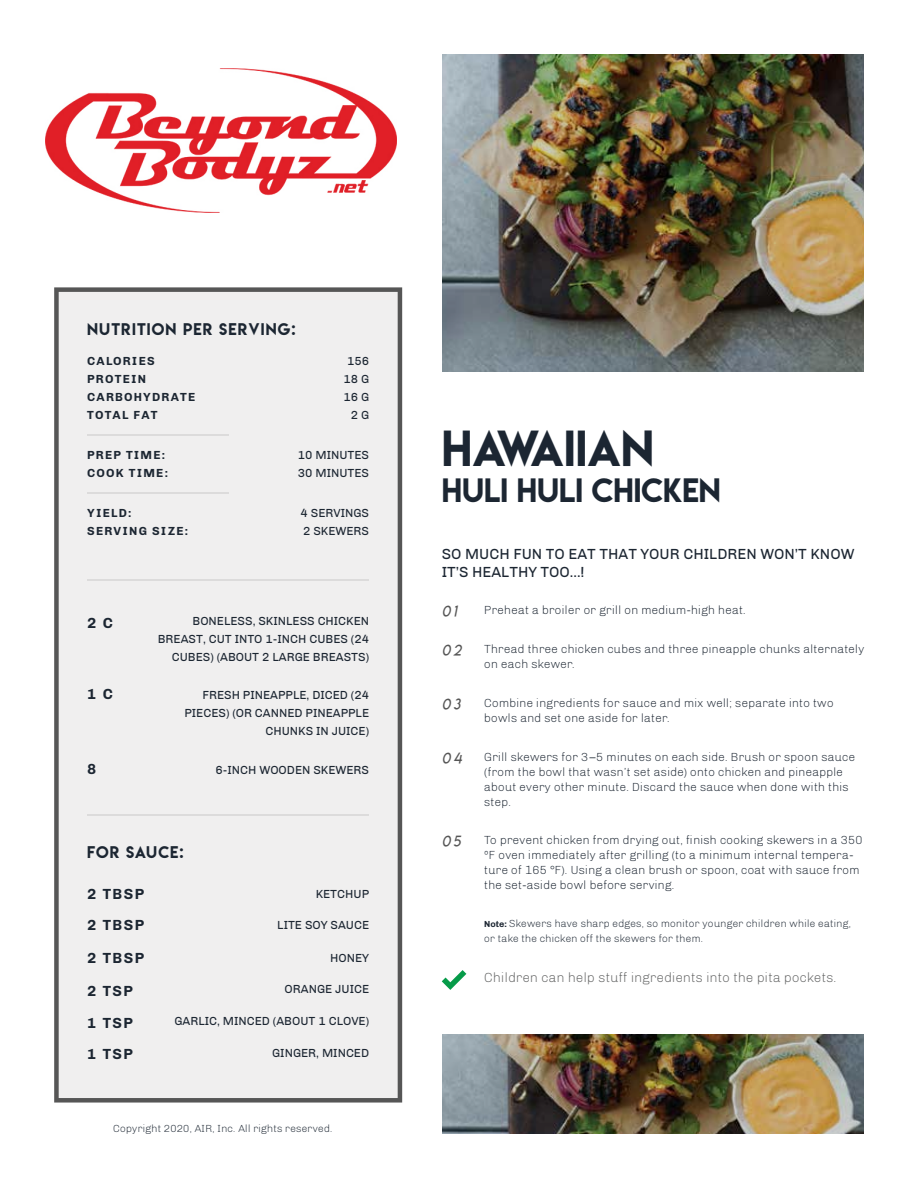
<style>
.page{position:relative;width:918px;height:1188px;background:#fff}
.page>*{position:absolute;margin:0;border:0;box-sizing:border-box;transform-origin:0 0}
.t1{font:45px "Lemon Milk";color:#1c2632}
.t2{font:30px "Lemon Milk";color:#1c2632}
.t3{font:15px/18px "Chivo";color:#1c2632}
.t4{font:700 15px "Chivo";letter-spacing:.1em;color:#1c2632}
.t5{font:15px "Lemon Milk";letter-spacing:.075em;color:#1c2632}
.t6{font:15px "Lemon Milklightitalic";letter-spacing:.2em;color:#565656}
.t7{font:300 13.5px "Chivo";color:#606161}
.t8{font:300 12px/15px "Chivo";color:#1c2632}
.t9{font:12px/18px "Chivo";color:#1c2632;text-align:right}
.t10{font:700 12px/18px "Chivo";letter-spacing:.1em;color:#1c2632}
.t11{font:300 10.5px/15px "Chivo";color:#1c2632}
.s1{font-weight:700;font-size:9px}
</style>
<div class="page">
<img style="left:443px;top:1035px;width:421px;height:99px">
<img style="left:443px;top:54px;width:421px;height:317px">
<div style="left:54px;top:287px;width:348px;height:816px;background:#f0efef"></div>
<hr style="left:87px;top:434px;width:141px;height:2px;background:#dcdbdb">
<hr style="left:87px;top:580px;width:282px;height:1px;background:#dcdbdb">
<hr style="left:87px;top:492px;width:141px;height:2px;background:#dcdbdb">
<hr style="left:87px;top:814px;width:282px;height:1px;background:#dcdbdb">
<svg style="left:442px;top:970px;width:24px;height:20px"></svg>
<img style="left:46px;top:68px;width:351px;height:144px">
<p class="t5" style="left:87px;top:318px;width:210px">NUTRITION PER SERVING:</p>
<p class="t10" style="left:87px;top:351px;width:110px">CALORIES<br>PROTEIN<br>CARBOHYDRATE<br>TOTAL FAT</p>
<p class="t9" style="left:343px;top:351px;width:27px">156<br>18 G<br>16 G<br>2 G</p>
<p class="t10" style="left:87px;top:446px;width:82px">PREP TIME:<br>COOK TIME:</p>
<p class="t9" style="left:298px;top:446px;width:73px;text-align:left">10 MINUTES<br>30 MINUTES</p>
<p class="t10" style="left:87px;top:504px;width:102px">YIELD:<br>SERVING SIZE:</p>
<p class="t9" style="left:301px;top:504px;width:70px;text-align:left">4 SERVINGS<br>2 SKEWERS</p>
<p class="t4" style="left:87px;top:614px;width:27px">2 C</p>
<p class="t4" style="left:87px;top:685px;width:27px">1 C</p>
<p class="t9" style="left:158px;top:612px;width:213px">BONELESS, SKINLESS CHICKEN<br>BREAST, CUT INTO 1-INCH CUBES (24<br>CUBES) (ABOUT 2 LARGE BREASTS)</p>
<p class="t9" style="left:184px;top:686px;width:186px">FRESH PINEAPPLE, DICED (24<br>PIECES) (OR CANNED PINEAPPLE<br>CHUNKS IN JUICE)</p>
<p class="t4" style="left:87px;top:760px;width:11px">8</p>
<p class="t9" style="left:215px;top:761px;width:155px">6-INCH WOODEN SKEWERS</p>
<p class="t5" style="left:87px;top:841px;width:98px">FOR SAUCE:</p>
<p class="t4" style="left:87px;top:885px;width:58px">2 TBSP</p>
<p class="t9" style="left:316px;top:885px;width:55px">KETCHUP</p>
<p class="t4" style="left:87px;top:916px;width:58px">2 TBSP</p>
<p class="t9" style="left:277px;top:916px;width:93px">LITE SOY SAUCE</p>
<p class="t4" style="left:87px;top:949px;width:58px">2 TBSP</p>
<p class="t9" style="left:330px;top:949px;width:40px">HONEY</p>
<p class="t4" style="left:87px;top:982px;width:47px">2 TSP</p>
<p class="t9" style="left:285px;top:980px;width:86px">ORANGE JUICE</p>
<p class="t4" style="left:87px;top:1014px;width:47px">1 TSP</p>
<p class="t9" style="left:174px;top:1012px;width:196px">GARLIC, MINCED (ABOUT 1 CLOVE)</p>
<p class="t4" style="left:87px;top:1045px;width:47px">1 TSP</p>
<p class="t9" style="left:272px;top:1044px;width:99px">GINGER, MINCED</p>
<p class="t11" style="left:113px;top:1121px;width:221px">Copyright 2020, AIR, Inc. All rights reserved.</p>
<h1 class="t1" style="left:442px;top:417px;width:214px">HAWAIIAN</h1>
<h2 class="t2" style="left:442px;top:469px;width:280px">HULI HULI CHICKEN</h2>
<p class="t3" style="left:442px;top:545px;width:414px">SO MUCH FUN TO EAT THAT YOUR CHILDREN WON’T KNOW<br>IT’S HEALTHY TOO...!</p>
<p class="t6" style="left:442px;top:602px;width:16px">01</p>
<p class="t8" style="left:484px;top:602px;width:263px">Preheat a broiler or grill on medium-high heat.</p>
<p class="t6" style="left:442px;top:641px;width:21px">02</p>
<p class="t8" style="left:484px;top:642px;width:382px">Thread three chicken cubes and three pineapple chunks alternately on each skewer.</p>
<p class="t6" style="left:442px;top:695px;width:20px">03</p>
<p class="t8" style="left:484px;top:696px;width:351px">Combine ingredients for sauce and mix well; separate into two bowls and set one aside for later.</p>
<p class="t6" style="left:442px;top:749px;width:21px">04</p>
<p class="t8" style="left:484px;top:749px;width:373px">Grill skewers for 3–5 minutes on each side. Brush or spoon sauce (from the bowl that wasn’t set aside) onto chicken and pineapple about every other minute. Discard the sauce when done with this step.</p>
<p class="t6" style="left:442px;top:832px;width:20px">05</p>
<p class="t8" style="left:484px;top:833px;width:380px">To prevent chicken from drying out, finish cooking skewers in a 350 ºF oven immediately after grilling (to a minimum internal tempera&shy;ture of 165 °F). Using a clean brush or spoon, coat with sauce from the set-aside bowl before serving.</p>
<p class="t11" style="left:484px;top:916px;width:369px"><span class="s1">Note:</span> Skewers have sharp edges, so monitor younger children while eating, or take the chicken off the skewers for them.</p>
<p class="t7" style="left:484px;top:970px;width:354px">Children can help stuff ingredients into the pita pockets.</p>
</div>
